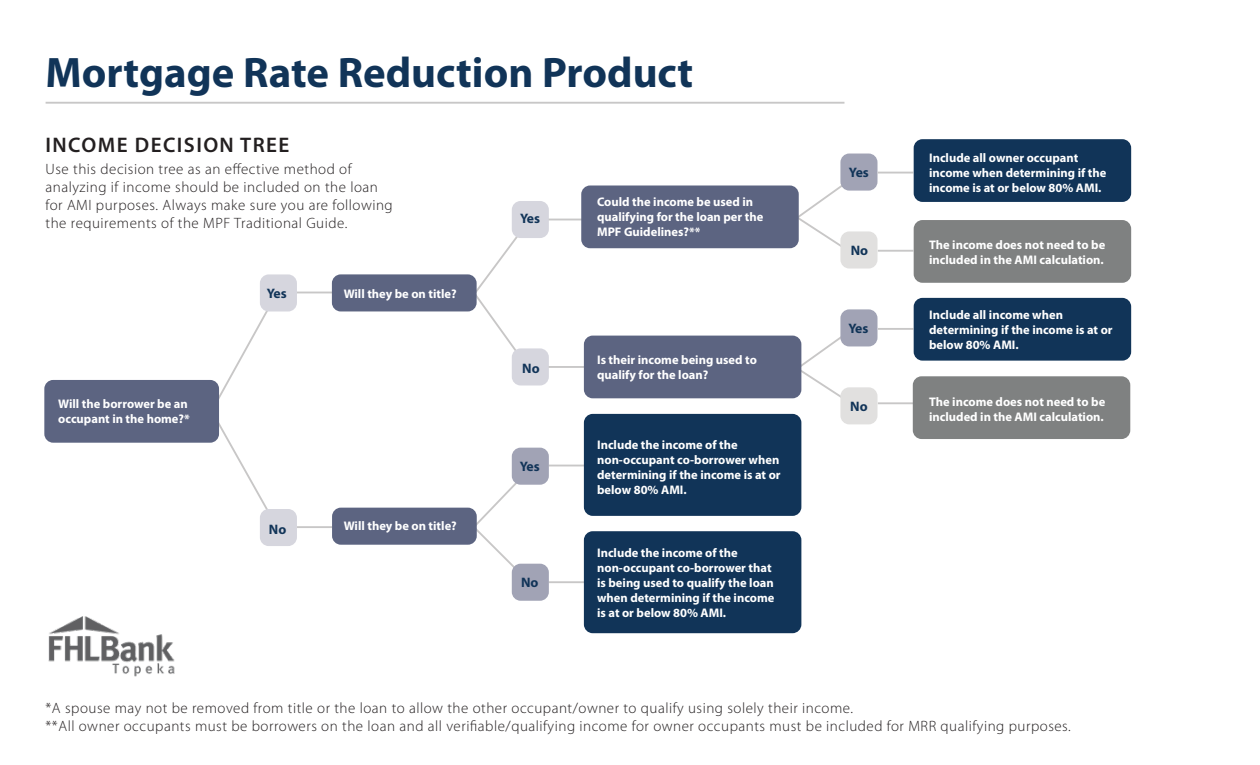
<style>
.page{position:relative;width:1260px;height:765px;background:#fff}
.page>*{position:absolute;margin:0;border:0;box-sizing:border-box;transform-origin:0 0}
.t1{font:700 42.75px "Myriad Pro";color:#113458}
.t2{font:600 21.12px "Myriad Pro";letter-spacing:.065em;color:#231f20}
.t3{font:300 15px/18px "Myriad Pro";letter-spacing:.035em;color:#231f20}
.t4{font:700 13.75px "Myriad Pro";color:#113458}
.t5{font:700 12.5px/15px "Myriad Pro";color:#fff}
</style>
<div class="page">
<hr style="left:297px;top:526px;width:35px;height:2px;background:#c8c7c7">
<hr style="left:549px;top:581px;width:35px;height:2px;background:#c8c7c7">
<hr style="left:549px;top:465px;width:35px;height:1px;background:#c8c7c7">
<img style="left:48px;top:616px;width:127px;height:61px">
<hr style="left:46px;top:102px;width:798px;height:2px;background:#c8c7c7">
<svg style="left:213px;top:311px;width:55px;height:204px"></svg>
<svg style="left:471px;top:466px;width:63px;height:121px"></svg>
<svg style="left:794px;top:185px;width:48px;height:62px"></svg>
<svg style="left:472px;top:232px;width:46px;height:122px"></svg>
<div style="left:260px;top:274px;width:37px;height:38px;background:#d6d6de;border-radius:9px"></div>
<div style="left:512px;top:201px;width:37px;height:37px;background:#d6d6de;border-radius:9px"></div>
<div style="left:840px;top:154px;width:38px;height:37px;background:#a1a3b5;border-radius:9px"></div>
<div style="left:840px;top:231px;width:38px;height:38px;background:#e1e0df;border-radius:9px"></div>
<div style="left:512px;top:348px;width:37px;height:37px;background:#d6d6de;border-radius:9px"></div>
<div style="left:512px;top:448px;width:37px;height:37px;background:#a1a3b5;border-radius:9px"></div>
<div style="left:512px;top:564px;width:37px;height:37px;background:#a1a3b5;border-radius:9px"></div>
<div style="left:260px;top:509px;width:37px;height:37px;background:#d6d6de;border-radius:9px"></div>
<svg style="left:794px;top:335px;width:68px;height:64px"></svg>
<div style="left:840px;top:309px;width:38px;height:37px;background:#a1a3b5;border-radius:9px"></div>
<div style="left:840px;top:387px;width:38px;height:37px;background:#e1e0df;border-radius:9px"></div>
<hr style="left:297px;top:292px;width:35px;height:1px;background:#c8c7c7">
<hr style="left:549px;top:366px;width:35px;height:2px;background:#c8c7c7">
<hr style="left:549px;top:219px;width:35px;height:1px;background:#c8c7c7">
<hr style="left:878px;top:172px;width:35px;height:2px;background:#c8c7c7">
<hr style="left:878px;top:250px;width:35px;height:2px;background:#c8c7c7">
<hr style="left:878px;top:328px;width:35px;height:2px;background:#c8c7c7">
<hr style="left:878px;top:402px;width:35px;height:2px;background:#c8c7c7">
<div style="left:581px;top:186px;width:218px;height:62px;background:#5c6481;border-radius:9px"></div>
<div style="left:584px;top:336px;width:217px;height:62px;background:#5c6481;border-radius:9px"></div>
<div style="left:584px;top:531px;width:217px;height:102px;background:#113458;border-radius:9px"></div>
<div style="left:584px;top:414px;width:217px;height:102px;background:#113458;border-radius:9px"></div>
<div style="left:914px;top:139px;width:217px;height:63px;background:#113458;border-radius:9px"></div>
<div style="left:914px;top:220px;width:217px;height:63px;background:#7f8181;border-radius:9px"></div>
<div style="left:914px;top:298px;width:217px;height:63px;background:#113458;border-radius:9px"></div>
<div style="left:913px;top:376px;width:217px;height:63px;background:#7f8181;border-radius:9px"></div>
<div style="left:332px;top:274px;width:145px;height:37px;background:#5c6481;border-radius:9px"></div>
<div style="left:332px;top:508px;width:145px;height:37px;background:#5c6481;border-radius:9px"></div>
<div style="left:44px;top:380px;width:175px;height:63px;background:#5c6481;border-radius:9px"></div>
<h1 class="t1" style="left:46px;top:49px;width:649px">Mortgage Rate Reduction Product</h1>
<h2 class="t2" style="left:46px;top:134px;width:245px">INCOME DECISION TREE</h2>
<p class="t3" style="left:46px;top:160px;width:349px">Use this decision tree as an effective method of analyzing if income should be included on the loan for AMI purposes. Always make sure you are following the requirements of the MPF Traditional Guide.</p>
<p class="t5" style="left:58px;top:397px;width:133px">Will the borrower be an occupant in the home?*</p>
<p class="t4" style="left:267px;top:286px;width:22px">Yes</p>
<p class="t5" style="left:344px;top:286px;width:114px">Will they be on title?</p>
<p class="t4" style="left:269px;top:521px;width:19px">No</p>
<p class="t5" style="left:344px;top:519px;width:114px">Will they be on title?</p>
<p class="t4" style="left:520px;top:211px;width:22px">Yes</p>
<p class="t4" style="left:522px;top:360px;width:19px">No</p>
<p class="t4" style="left:520px;top:459px;width:22px">Yes</p>
<p class="t4" style="left:521px;top:575px;width:19px">No</p>
<p class="t5" style="left:597px;top:194px;width:168px">Could the income be used in qualifying for the loan per the<br>MPF Guidelines?**</p>
<p class="t5" style="left:597px;top:353px;width:161px">Is their income being used to qualify for the loan?</p>
<p class="t5" style="left:597px;top:437px;width:185px">Include the income of the non-occupant co-borrower when determining if the income is at or below 80% AMI.</p>
<p class="t5" style="left:597px;top:545px;width:179px">Include the income of the non-occupant co-borrower that is being used to qualify the loan when determining if the income is at or below 80% AMI.</p>
<p class="t4" style="left:849px;top:165px;width:22px">Yes</p>
<p class="t4" style="left:851px;top:242px;width:19px">No</p>
<p class="t4" style="left:848px;top:321px;width:22px">Yes</p>
<p class="t4" style="left:850px;top:399px;width:19px">No</p>
<p class="t5" style="left:929px;top:150px;width:179px">Include all owner occupant income when determining if the income is at or below 80% AMI.</p>
<p class="t5" style="left:929px;top:237px;width:178px">The income does not need to be included in the AMI calculation.</p>
<p class="t5" style="left:929px;top:307px;width:185px">Include all income when determining if the income is at or below 80% AMI.</p>
<p class="t5" style="left:929px;top:394px;width:178px">The income does not need to be included in the AMI calculation.</p>
<p class="t3" style="left:46px;top:699px;width:1027px">*A spouse may not be removed from title or the loan to allow the other occupant/owner to qualify using solely their income.<br>**All owner occupants must be borrowers on the loan and all verifiable/qualifying income for owner occupants must be included for MRR qualifying purposes.</p>
</div>
